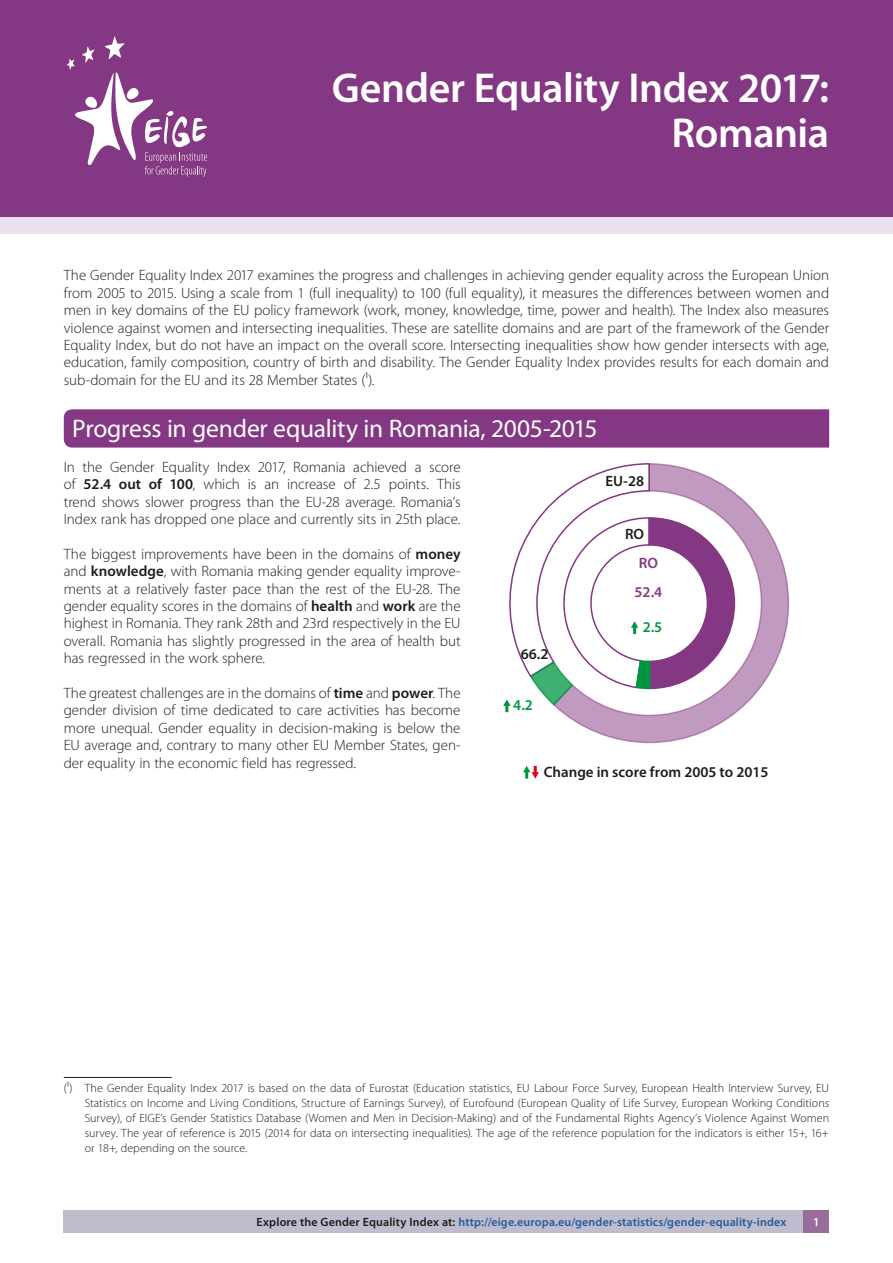
<style>
.page{position:relative;width:893px;height:1263px;background:#fff}
.page>*{position:absolute;margin:0;border:0;box-sizing:border-box;transform-origin:0 0}
.title_1_nn{font:600 42px/45px "Myriad Pro";letter-spacing:-.01em;color:#fff;text-align:right}
.title_2_nn_main{font:25.5px "Myriad Pro";letter-spacing:-.01em;color:#fff}
.body{font:300 15px/17.4px "Myriad Pro";letter-spacing:-.005em;color:#1d1d1b;text-align:justify}
.body_intro{font:300 15px/17.4px "Myriad Pro";letter-spacing:-.005em;color:#1d1d1b;text-align:justify}
.t1{font:600 15px "Myriad Pro";color:#1d1d1b}
.t2{font:600 15px/29.2px "Myriad Pro";color:#843783}
.t3{font:600 15px "Myriad Pro";color:#009641}
.footnotes{font:300 12px/15px "Myriad Pro";letter-spacing:.005em;color:#1d1d1b;text-align:justify}
.t4{font:600 12px "Myriad Pro";letter-spacing:.01em;color:#275b9b}
.t5{font:600 12px "Myriad Pro";color:#fff}
.s1{font-weight:600}
.s2{color:#1d1d1b}
</style>
<div class="page">
<div style="left:63px;top:1210px;width:764px;height:22px;background:#bebccd"></div>
<div style="left:804px;top:1210px;width:25px;height:22px;background:#9a6c9b"></div>
<div style="left:0;top:0;width:893px;height:218px;background:#843783"></div>
<hr style="left:64px;top:1077px;width:108px;height:1px;background:#1d1d1b">
<svg style="left:67px;top:37px;width:140px;height:140px"></svg>
<div style="left:0;top:218px;width:893px;height:16px;background:#eae1ee"></div>
<svg style="left:523px;top:766px;width:16px;height:13px"></svg>
<svg style="left:561px;top:493px;width:228px;height:250px"></svg>
<svg style="left:503px;top:463px;width:233px;height:249px"></svg>
<div style="left:64px;top:409px;width:765px;height:39px;background:#843783"></div>
<p class="title_1_nn" style="left:332px;top:66px;width:499px">Gender Equality Index 2017:<br>Romania</p>
<p class="body_intro" style="left:64px;top:267px;width:767px">The Gender Equality Index 2017 examines the progress and challenges in achieving gender equality across the European Union from 2005 to 2015. Using a scale from 1 (full inequality) to 100 (full equality), it measures the differences between women and men in key domains of the EU policy framework (work, money, knowledge, time, power and health). The Index also measures violence against women and intersecting inequalities. These are satellite domains and are part of the framework of the Gender Equality Index, but do not have an impact on the overall score. Intersecting inequalities show how gender intersects with age, education, family composition, country of birth and disability. The Gender Equality Index provides results for each domain and sub-domain for the EU and its 28 Member States (1).</p>
<p class="title_2_nn_main" style="left:72px;top:413px;width:527px">Progress in gender equality in Romania, 2005-2015</p>
<p class="body" style="left:64px;top:458px;width:398px">In the Gender Equality Index 2017, Romania achieved a score of <span class="s1">52.4 out of 100</span>, which is an increase of 2.5 points. This trend shows slower progress than the EU-28 average. Romania’s Index rank has dropped one place and currently sits in 25th place.</p>
<p class="body" style="left:64px;top:545px;width:398px">The biggest improvements have been in the domains of <span class="s1">money </span>and <span class="s1">knowledge</span>, with Romania making gender equality improve&shy;ments at a relatively faster pace than the rest of the EU-28. The gender equality scores in the domains of <span class="s1">health</span> and <span class="s1">work</span> are the highest in Romania. They rank 28th and 23rd respectively in the EU overall. Romania has slightly progressed in the area of health but has regressed in the work sphere.</p>
<p class="body" style="left:64px;top:684px;width:398px">The greatest challenges are in the domains of <span class="s1">time</span> and <span class="s1">power</span>. The gender division of time dedicated to care activities has become more unequal. Gender equality in decision-making is below the EU average and, contrary to many other EU Member States, gen&shy;der equality in the economic field has regressed.</p>
<p class="t1" style="left:606px;top:471px;width:40px">EU-28</p>
<p class="t1" style="left:625px;top:524px;width:21px">RO</p>
<p class="t2" style="left:635px;top:547px;width:29px">RO<br>52.4</p>
<p class="t3" style="left:643px;top:617px;width:21px">2.5</p>
<p class="t1" style="left:521px;top:644px;width:29px">66.2</p>
<p class="t3" style="left:513px;top:696px;width:21px">4.2</p>
<p class="t1" style="left:544px;top:762px;width:226px">Change in score from 2005 to 2015</p>
<p class="footnotes" style="left:85px;top:1081px;width:746px;text-indent:-21px">(1) The Gender Equality Index 2017 is based on the data of Eurostat (Education statistics, EU Labour Force Survey, European Health Interview Survey, EU Statistics on Income and Living Conditions, Structure of Earnings Survey), of Eurofound (European Quality of Life Survey, European Working Conditions Survey), of EIGE’s Gender Statistics Database (Women and Men in Decision-Making) and of the Fundamental Rights Agency’s Violence Against Women survey. The year of reference is 2015 (2014 for data on intersecting inequalities). The age of the reference population for the indicators is either 15+, 16+ or 18+, depending on the source.</p>
<p class="t4" style="left:257px;top:1215px;width:531px"><span class="s2">Explore the Gender Equality Index at:</span> http://eige.europa.eu/gender-statistics/gender-equality-index</p>
<p class="t5" style="left:813px;top:1215px;width:8px">1</p>
</div>
